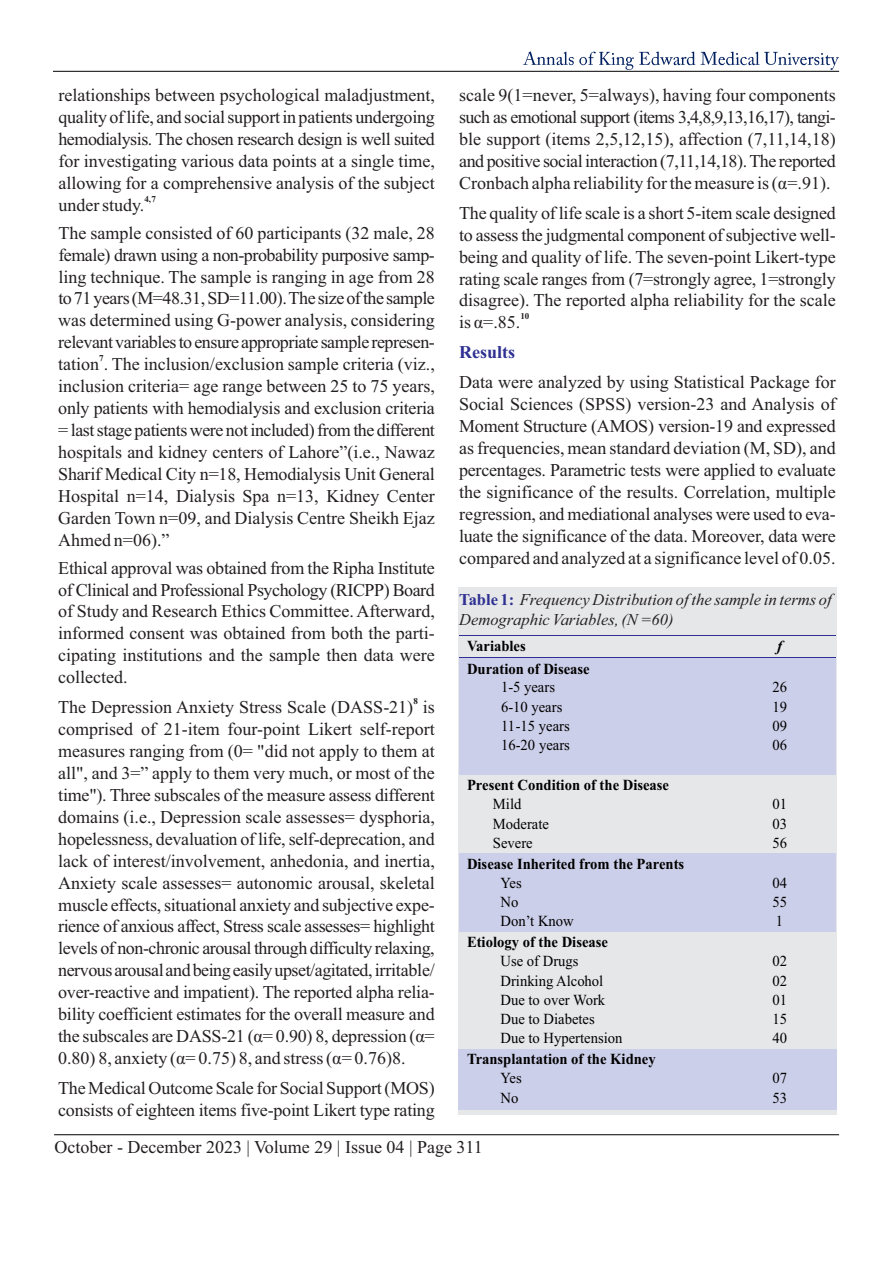
<style>
.page{position:relative;width:893px;height:1263px;background:#fff}
.page>*{position:absolute;margin:0;border:0;box-sizing:border-box;transform-origin:0 0}
.t1{font:18px/21.9px "Times New Roman";color:#231f20;text-align:justify}
.t2{font:700 18px "Times New Roman";color:#2e3092}
.t3{font:italic 16.5px/20.1px "Times New Roman";color:#231f20}
.t4{font:15.3px/19.2px "Times New Roman";color:#000;scale:.95 1}
.t5{font:700 15.3px "Times New Roman";color:#000;scale:.95 1}
.t6{font:italic 700 15.3px "Times New Roman";color:#000;scale:.95 1}
.t7{font:700 9px "Times New Roman";color:#231f20}
.s1{font-weight:700;font-style:normal;color:#2e3092}
</style>
<div class="page">
<hr style="left:53px;top:71px;width:786px;height:1px;background:#000">
<svg style="left:523px;top:51px;width:316px;height:19px"></svg>
<hr style="left:54px;top:1134px;width:785px;height:1px;background:#000">
<div style="left:458px;top:587px;width:378px;height:527px;background:#e6e7e8"></div>
<hr style="left:459px;top:635px;width:264px;height:1px;background:#2e3092">
<hr style="left:724px;top:635px;width:112px;height:1px;background:#2e3092">
<div style="left:459px;top:658px;width:8px;height:116px;background:#cccfe9"></div>
<div style="left:716px;top:658px;width:7px;height:116px;background:#cccfe9"></div>
<div style="left:467px;top:658px;width:249px;height:20px;background:#cccfe9"></div>
<div style="left:467px;top:678px;width:249px;height:19px;background:#cccfe9"></div>
<div style="left:467px;top:697px;width:249px;height:20px;background:#cccfe9"></div>
<div style="left:467px;top:717px;width:249px;height:19px;background:#cccfe9"></div>
<div style="left:467px;top:736px;width:249px;height:19px;background:#cccfe9"></div>
<div style="left:467px;top:755px;width:249px;height:19px;background:#cccfe9"></div>
<div style="left:723px;top:658px;width:8px;height:116px;background:#cccfe9"></div>
<div style="left:828px;top:658px;width:8px;height:116px;background:#cccfe9"></div>
<div style="left:731px;top:658px;width:97px;height:20px;background:#cccfe9"></div>
<div style="left:731px;top:678px;width:97px;height:19px;background:#cccfe9"></div>
<div style="left:731px;top:697px;width:97px;height:20px;background:#cccfe9"></div>
<div style="left:731px;top:717px;width:97px;height:19px;background:#cccfe9"></div>
<div style="left:731px;top:736px;width:97px;height:19px;background:#cccfe9"></div>
<div style="left:731px;top:755px;width:97px;height:19px;background:#cccfe9"></div>
<hr style="left:459px;top:657px;width:264px;height:1px;background:#2e3092">
<hr style="left:724px;top:657px;width:112px;height:1px;background:#2e3092">
<div style="left:459px;top:853px;width:8px;height:78px;background:#cccfe9"></div>
<div style="left:716px;top:853px;width:7px;height:78px;background:#cccfe9"></div>
<div style="left:467px;top:853px;width:249px;height:21px;background:#cccfe9"></div>
<div style="left:467px;top:874px;width:249px;height:19px;background:#cccfe9"></div>
<div style="left:467px;top:893px;width:249px;height:19px;background:#cccfe9"></div>
<div style="left:467px;top:912px;width:249px;height:19px;background:#cccfe9"></div>
<div style="left:723px;top:853px;width:8px;height:78px;background:#cccfe9"></div>
<div style="left:828px;top:853px;width:8px;height:78px;background:#cccfe9"></div>
<div style="left:731px;top:853px;width:97px;height:21px;background:#cccfe9"></div>
<div style="left:731px;top:874px;width:97px;height:19px;background:#cccfe9"></div>
<div style="left:731px;top:893px;width:97px;height:19px;background:#cccfe9"></div>
<div style="left:731px;top:912px;width:97px;height:19px;background:#cccfe9"></div>
<div style="left:458px;top:1050px;width:378px;height:60px;background:#cccfe9"></div>
<p class="t1" style="left:58px;top:86px;width:378px">relationships between psychological maladjustment, quality oflife, and socialsupportin patients undergoing hemodialysis. The chosen research design is well suited for investigating various data points at a single time, allowing for a comprehensive analysis of the subject</p>
<p class="t7" style="left:144px;top:196px;width:13px">4, 7</p>
<p class="t1" style="left:58px;top:192px;width:378px;line-height:27.9px">under study.<br>The sample consisted of 60 participants (32 male, 28</p>
<p class="t1" style="left:58px;top:245px;width:378px">female) drawn using a non-probability purposive samp&shy;ling technique. The sample is ranging in age from 28 to71years(M=48.31,SD=11.00).The sizeofthe sample was determined using G-power analysis, considering relevantvariablestoensure appropriate sample represen-</p>
<p class="t7" style="left:99px;top:355px;width:6px">7</p>
<p class="t1" style="left:58px;top:355px;width:378px">tation . The inclusion/exclusion sample criteria (viz., inclusion criteria= age range between 25 to 75 years, only patients with hemodialysis and exclusion criteria = last stage patients were not included) from the different hospitals and kidney centers of Lahore”(i.e., Nawaz Sharif Medical City n=18, Hemodialysis Unit General Hospital n=14, Dialysis Spa n=13, Kidney Center Garden Town n=09, and Dialysis Centre Sheikh Ejaz Ahmed n=06).”</p>
<p class="t1" style="left:58px;top:558px;width:378px">Ethical approval was obtained from the Ripha Institute of Clinical and Professional Psychology (RICPP) Board of Study and Research Ethics Committee. Afterward, informed consent was obtained from both the parti&shy;cipating institutions and the sample then data were collected.</p>
<p class="t7" style="left:413px;top:698px;width:6px">8</p>
<p class="t1" style="left:58px;top:698px;width:378px">The Depression Anxiety Stress Scale (DASS-21) is comprised of 21-item four-point Likert self-report measures ranging from (0= "did not apply to them at all", and 3=” apply to them very much, or most of the time"). Three subscales of the measure assess different domains (i.e., Depression scale assesses= dysphoria, hopelessness, devaluation of life, self-deprecation, and lack of interest/involvement, anhedonia, and inertia, Anxiety scale assesses= autonomic arousal, skeletal muscle effects, situational anxiety and subjective expe&shy;rience of anxious affect, Stress scale assesses= highlight levels of non-chronic arousal through difficulty relaxing, nervousarousalandbeingeasilyupset/agitated,irritable/ over-reactive and impatient). The reported alpha relia&shy;bility coefficient estimates for the overall measure and the subscales are DASS-21 (α= 0.90) 8, depression (α= 0.80) 8, anxiety (α= 0.75) 8, and stress (α= 0.76)8.</p>
<p class="t1" style="left:58px;top:1079px;width:378px">The Medical Outcome Scale for Social Support (MOS) consists of eighteen items five-point Likert type rating</p>
<p class="t1" style="left:459px;top:86px;width:378px">scale 9(1=never, 5=always), having four components such as emotional support (items 3,4,8,9,13,16,17), tangi&shy;ble support (items 2,5,12,15), affection (7,11,14,18) and positive social interaction (7,11,14,18).The reported Cronbach alpha reliability for the measure is (α=.91).</p>
<p class="t1" style="left:459px;top:203px;width:378px">The quality of life scale is a short 5-item scale designed to assess the judgmental component of subjective well&shy;being and quality of life. The seven-point Likert-type rating scale ranges from (7=strongly agree, 1=strongly disagree). The reported alpha reliability for the scale</p>
<p class="t7" style="left:520px;top:313px;width:10px">10</p>
<p class="t1" style="left:459px;top:313px;width:63px">is α=.85.</p>
<p class="t2" style="left:459px;top:346px;width:57px">Results</p>
<p class="t1" style="left:459px;top:373px;width:378px">Data were analyzed by using Statistical Package for Social Sciences (SPSS) version-23 and Analysis of Moment Structure (AMOS) version-19 and expressed as frequencies, mean standard deviation (M, SD), and percentages. Parametric tests were applied to evaluate the significance of the results. Correlation, multiple regression, and mediational analyses were used to eva&shy;luate the significance of the data. Moreover, data were compared and analyzed at a significance level of 0.05.</p>
<p class="t3" style="left:459px;top:591px;width:374px"><span class="s1">Table 1:</span> Frequency Distribution of the sample in terms of<br>Demographic Variables, (N =60)</p>
<p class="t5" style="left:467px;top:641px;width:63px">Variables</p>
<p class="t6" style="left:777px;top:641px;width:7px">f</p>
<p class="t5" style="left:467px;top:663px;width:131px">Duration of Disease</p>
<p class="t4" style="left:501px;top:679px;width:74px">1-5 years<br>6-10 years<br>11-15 years<br>16-20 years</p>
<p class="t4" style="left:772px;top:679px;width:17px;text-align:justify">26<br>19<br>09<br>06</p>
<p class="t5" style="left:467px;top:780px;width:214px">Present Condition of the Disease</p>
<p class="t4" style="left:493px;top:796px;width:61px">Mild<br>Moderate<br>Severe</p>
<p class="t4" style="left:772px;top:796px;width:17px;text-align:justify">01<br>03<br>56</p>
<p class="t5" style="left:467px;top:858px;width:230px">Disease Inherited from the Parents</p>
<p class="t4" style="left:500px;top:874px;width:79px">Yes<br>No<br>Don’t Know</p>
<p class="t4" style="left:772px;top:874px;width:17px;text-align:justify">04<br>55<br>1</p>
<p class="t5" style="left:467px;top:937px;width:150px">Etiology of the Disease</p>
<p class="t4" style="left:500px;top:953px;width:130px">Use of Drugs<br>Drinking Alcohol<br>Due to over Work<br>Due to Diabetes<br>Due to Hypertension</p>
<p class="t4" style="left:772px;top:953px;width:17px;text-align:justify">02<br>02<br>01<br>15<br>40</p>
<p class="t5" style="left:467px;top:1054px;width:200px">Transplantation of the Kidney</p>
<p class="t4" style="left:500px;top:1070px;width:24px">Yes<br>No</p>
<p class="t4" style="left:772px;top:1070px;width:17px">07<br>53</p>
<p class="t1" style="left:55px;top:1138px;width:430px">October - December 2023 | Volume 29 | Issue 04 | Page 311</p>
</div>
